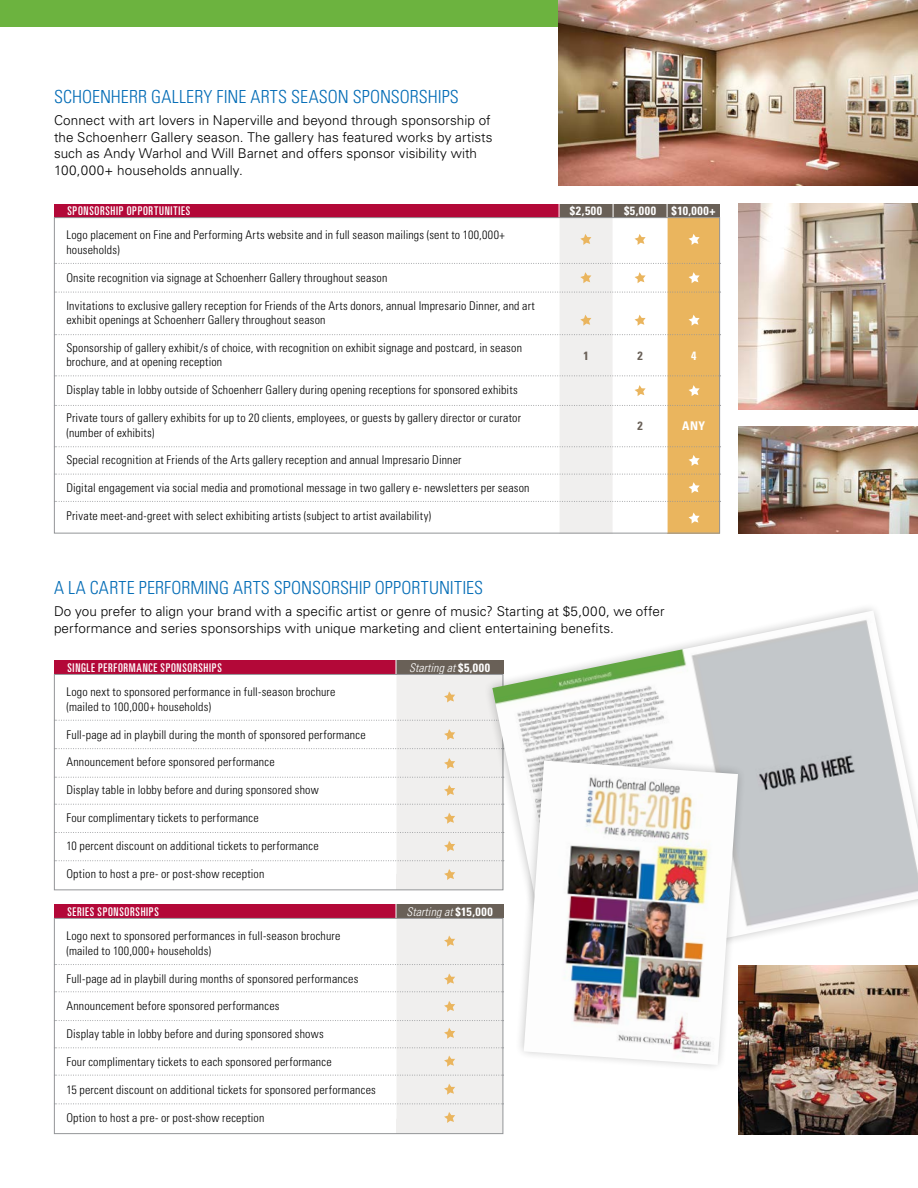
<style>
.page{position:relative;width:918px;height:1188px;background:#fff}
.page>*{position:absolute;margin:0;border:0;box-sizing:border-box;transform-origin:0 0}
.t1{font:300 condensed 18px "Univers LT Std";color:#036cb6}
.t2{font:300 13.5px/16.5px "Univers LT Std";letter-spacing:.005em;color:#000}
.t3{font:300 condensed 12px/14.4px "Univers LT Std";letter-spacing:.015em;color:#000}
.t4{font:ultra-condensed 12px "Univers LT Std";letter-spacing:.06em;color:#fff}
.t5{font:italic 300 condensed 12px "Univers LT Std";letter-spacing:.005em;color:#fff}
.t6{font:700 condensed 12px "Univers LT Std";letter-spacing:.055em;color:#fff}
.t7{font:700 condensed 12px "Univers LT Std";color:#696057}
.s1{font-weight:700;font-style:normal}
</style>
<div class="page">
<div style="left:559px;top:204px;width:54px;height:13px;background:#696057"></div>
<div style="left:613px;top:204px;width:54px;height:13px;background:#696057"></div>
<div style="left:667px;top:204px;width:53px;height:13px;background:#696057"></div>
<div style="left:396px;top:661px;width:107px;height:13px;background:#696057"></div>
<div style="left:396px;top:905px;width:107px;height:13px;background:#696057"></div>
<div style="left:54px;top:204px;width:505px;height:13px;background:#b30838"></div>
<div style="left:54px;top:661px;width:342px;height:13px;background:#b30838"></div>
<div style="left:54px;top:905px;width:342px;height:13px;background:#b30838"></div>
<div style="left:667px;top:217px;width:53px;height:317px;background:#eab55e"></div>
<div style="left:559px;top:218px;width:54px;height:316px;background:#f0efee"></div>
<div style="left:396px;top:674px;width:107px;height:216px;background:#f0efee"></div>
<div style="left:396px;top:918px;width:107px;height:216px;background:#f0efee"></div>
<hr style="left:559px;top:203px;width:1px;height:331px;background:#fff">
<hr style="left:396px;top:660px;width:1px;height:214px;background:#fff">
<hr style="left:396px;top:904px;width:1px;height:215px;background:#fff">
<hr style="left:613px;top:203px;width:1px;height:331px;background:#fff">
<hr style="left:667px;top:203px;width:1px;height:331px;background:#fff">
<div style="left:54px;top:674px;width:449px;height:216px;border:1px solid #939598"></div>
<div style="left:54px;top:918px;width:449px;height:216px;border:1px solid #939598"></div>
<svg style="left:54px;top:263px;width:667px;height:1px"></svg>
<svg style="left:54px;top:720px;width:427px;height:1px"></svg>
<svg style="left:54px;top:964px;width:426px;height:1px"></svg>
<svg style="left:54px;top:292px;width:667px;height:1px"></svg>
<svg style="left:54px;top:748px;width:427px;height:1px"></svg>
<svg style="left:54px;top:991px;width:450px;height:1px"></svg>
<svg style="left:54px;top:446px;width:667px;height:1px"></svg>
<svg style="left:54px;top:860px;width:427px;height:1px"></svg>
<svg style="left:54px;top:1104px;width:450px;height:1px"></svg>
<svg style="left:54px;top:474px;width:667px;height:1px"></svg>
<svg style="left:54px;top:501px;width:667px;height:1px"></svg>
<svg style="left:54px;top:334px;width:667px;height:1px"></svg>
<svg style="left:54px;top:777px;width:427px;height:1px"></svg>
<svg style="left:54px;top:1020px;width:450px;height:1px"></svg>
<svg style="left:54px;top:375px;width:667px;height:1px"></svg>
<svg style="left:54px;top:804px;width:427px;height:1px"></svg>
<svg style="left:54px;top:1047px;width:450px;height:1px"></svg>
<svg style="left:54px;top:405px;width:667px;height:1px"></svg>
<svg style="left:54px;top:832px;width:427px;height:1px"></svg>
<svg style="left:54px;top:1075px;width:450px;height:1px"></svg>
<svg style="left:580px;top:234px;width:11px;height:11px"></svg>
<svg style="left:580px;top:315px;width:11px;height:11px"></svg>
<svg style="left:580px;top:272px;width:11px;height:11px"></svg>
<svg style="left:635px;top:234px;width:11px;height:11px"></svg>
<svg style="left:444px;top:691px;width:11px;height:11px"></svg>
<svg style="left:444px;top:936px;width:11px;height:11px"></svg>
<svg style="left:635px;top:315px;width:11px;height:11px"></svg>
<svg style="left:444px;top:758px;width:11px;height:11px"></svg>
<svg style="left:444px;top:1001px;width:11px;height:11px"></svg>
<svg style="left:444px;top:785px;width:11px;height:11px"></svg>
<svg style="left:444px;top:1028px;width:11px;height:11px"></svg>
<svg style="left:444px;top:841px;width:11px;height:11px"></svg>
<svg style="left:444px;top:1084px;width:11px;height:11px"></svg>
<svg style="left:444px;top:869px;width:11px;height:11px"></svg>
<svg style="left:444px;top:1112px;width:11px;height:11px"></svg>
<svg style="left:635px;top:272px;width:11px;height:11px"></svg>
<svg style="left:444px;top:729px;width:11px;height:11px"></svg>
<svg style="left:444px;top:973px;width:11px;height:12px"></svg>
<svg style="left:635px;top:385px;width:11px;height:11px"></svg>
<svg style="left:444px;top:813px;width:11px;height:11px"></svg>
<svg style="left:444px;top:1056px;width:11px;height:11px"></svg>
<svg style="left:689px;top:234px;width:11px;height:11px"></svg>
<svg style="left:689px;top:315px;width:11px;height:11px"></svg>
<svg style="left:689px;top:272px;width:11px;height:11px"></svg>
<svg style="left:689px;top:385px;width:11px;height:11px"></svg>
<svg style="left:689px;top:455px;width:11px;height:11px"></svg>
<svg style="left:689px;top:482px;width:11px;height:11px"></svg>
<svg style="left:689px;top:513px;width:11px;height:11px"></svg>
<div style="left:0;top:0;width:559px;height:27px;background:#6cb33f"></div>
<img style="left:559px;top:0;width:359px;height:186px">
<img style="left:738px;top:426px;width:180px;height:107px">
<img style="left:738px;top:203px;width:180px;height:207px">
<img style="left:738px;top:985px;width:180px;height:149px">
<svg style="left:481px;top:608px;width:437px;height:377px"></svg>
<img style="left:492px;top:611px;width:426px;height:363px">
<svg style="left:513px;top:750px;width:235px;height:325px"></svg>
<img style="left:524px;top:761px;width:214px;height:304px">
<h1 class="t1" style="left:54px;top:86px;width:406px">SCHOENHERR GALLERY FINE ARTS SEASON SPONSORSHIPS</h1>
<p class="t2" style="left:54px;top:112px;width:440px">Connect with art lovers in Naperville and beyond through sponsorship of the Schoenherr Gallery season. The gallery has featured works by artists such as Andy Warhol and Will Barnet and offers sponsor visibility with 100,000+ households annually.</p>
<p class="t4" style="left:68px;top:204px;width:124px">SPONSORSHIP OPPORTUNITIES</p>
<p class="t3" style="left:66px;top:228px;width:440px">Logo placement on Fine and Performing Arts website and in full season mailings (sent to 100,000+ households)</p>
<p class="t3" style="left:66px;top:270px;width:323px">Onsite recognition via signage at Schoenherr Gallery throughout season</p>
<p class="t3" style="left:66px;top:298px;width:470px">Invitations to exclusive gallery reception for Friends of the Arts donors, annual Impresario Dinner, and art exhibit openings at Schoenherr Gallery throughout season</p>
<p class="t3" style="left:66px;top:341px;width:457px">Sponsorship of gallery exhibit/s of choice, with recognition on exhibit signage and postcard, in season brochure, and at opening reception</p>
<p class="t3" style="left:66px;top:383px;width:453px">Display table in lobby outside of Schoenherr Gallery during opening receptions for sponsored exhibits</p>
<p class="t3" style="left:66px;top:411px;width:456px">Private tours of gallery exhibits for up to 20 clients, employees, or guests by gallery director or curator (number of exhibits)</p>
<p class="t3" style="left:66px;top:453px;width:397px">Special recognition at Friends of the Arts gallery reception and annual Impresario Dinner</p>
<p class="t3" style="left:66px;top:481px;width:465px">Digital engagement via social media and promotional message in two gallery e- newsletters per season</p>
<p class="t3" style="left:66px;top:509px;width:366px">Private meet-and-greet with select exhibiting artists (subject to artist availability)</p>
<p class="t6" style="left:570px;top:203px;width:34px">$2,500</p>
<p class="t6" style="left:624px;top:203px;width:34px">$5,000</p>
<p class="t6" style="left:672px;top:203px;width:45px">$10,000+</p>
<p class="t7" style="left:583px;top:348px;width:7px">1</p>
<p class="t7" style="left:637px;top:348px;width:7px">2</p>
<p class="t7" style="left:637px;top:419px;width:7px">2</p>
<p class="t6" style="left:691px;top:348px;width:7px">4</p>
<p class="t6" style="left:682px;top:419px;width:24px">ANY</p>
<h1 class="t1" style="left:54px;top:577px;width:431px">A LA CARTE PERFORMING ARTS SPONSORSHIP OPPORTUNITIES</h1>
<p class="t2" style="left:54px;top:603px;width:612px">Do you prefer to align your brand with a specific artist or genre of music? Starting at $5,000, we offer performance and series sponsorships with unique marketing and client entertaining benefits.</p>
<p class="t4" style="left:68px;top:661px;width:156px">SINGLE PERFORMANCE SPONSORSHIPS</p>
<p class="t3" style="left:66px;top:685px;width:271px">Logo next to sponsored performance in full-season brochure (mailed to 100,000+ households)</p>
<p class="t3" style="left:66px;top:727px;width:301px">Full-page ad in playbill during the month of sponsored performance</p>
<p class="t3" style="left:66px;top:755px;width:210px">Announcement before sponsored performance</p>
<p class="t3" style="left:66px;top:783px;width:254px">Display table in lobby before and during sponsored show</p>
<p class="t3" style="left:66px;top:811px;width:194px">Four complimentary tickets to performance</p>
<p class="t3" style="left:66px;top:839px;width:254px">10 percent discount on additional tickets to performance</p>
<p class="t3" style="left:66px;top:867px;width:200px">Option to host a pre- or post-show reception</p>
<p class="t4" style="left:68px;top:905px;width:93px">SERIES SPONSORSHIPS</p>
<p class="t3" style="left:66px;top:929px;width:275px">Logo next to sponsored performances in full-season brochure (mailed to 100,000+ households)</p>
<p class="t3" style="left:66px;top:971px;width:293px">Full-page ad in playbill during months of sponsored performances</p>
<p class="t3" style="left:66px;top:999px;width:215px">Announcement before sponsored performances</p>
<p class="t3" style="left:66px;top:1027px;width:259px">Display table in lobby before and during sponsored shows</p>
<p class="t3" style="left:66px;top:1055px;width:267px">Four complimentary tickets to each sponsored performance</p>
<p class="t3" style="left:66px;top:1083px;width:311px">15 percent discount on additional tickets for sponsored performances</p>
<p class="t3" style="left:66px;top:1111px;width:200px">Option to host a pre- or post-show reception</p>
<p class="t5" style="left:409px;top:660px;width:83px">Starting at <span class="s1">$5,000</span></p>
<p class="t5" style="left:406px;top:904px;width:88px">Starting at <span class="s1">$15,000</span></p>
</div>
